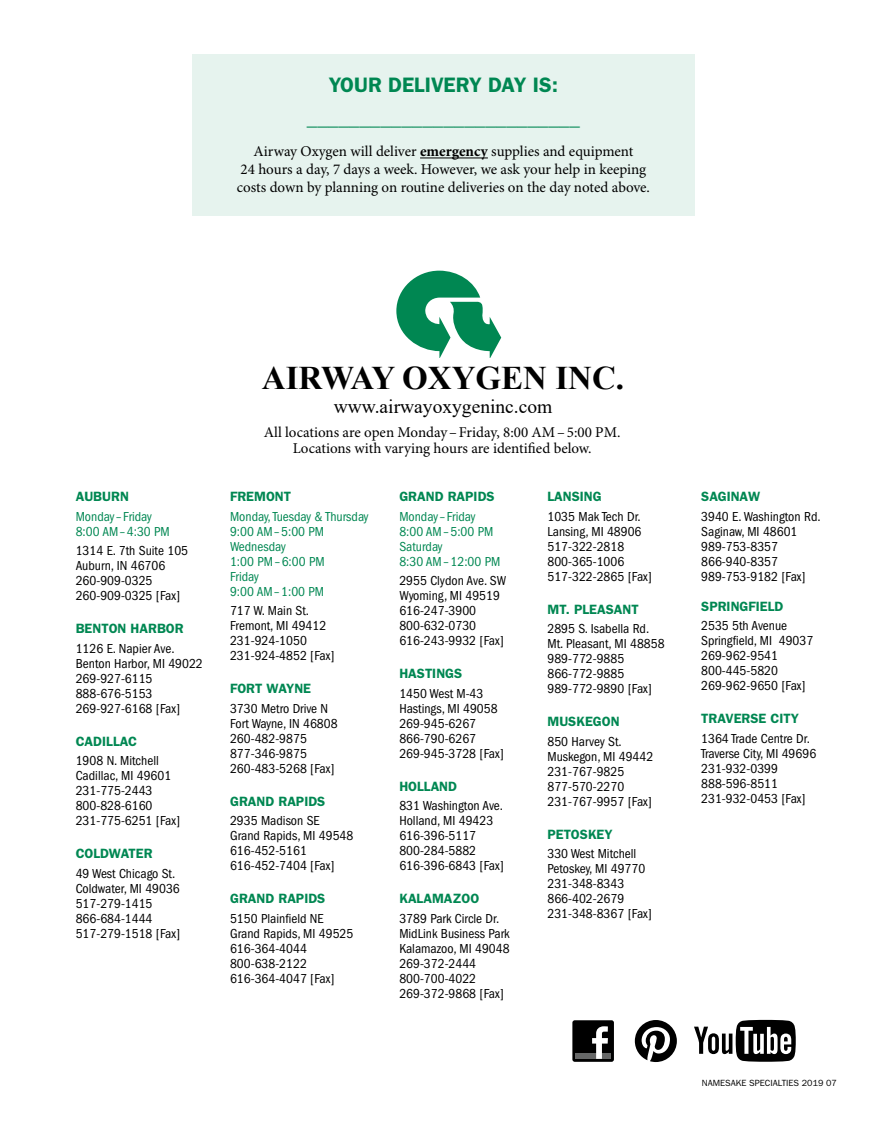
<style>
.page{position:relative;width:891px;height:1134px;background:#fff}
.page>*{position:absolute;margin:0;border:0;box-sizing:border-box;transform-origin:0 0}
.t1{font:700 33px "Times New Roman";color:#000}
.t2{font:600 21px/33px "ITC Franklin Gothic Std";color:#008752;text-align:center}
.t3{font:19.5px "Times New Roman";color:#000}
.t4{font:15px/18px "Minion Pro";letter-spacing:-.005em;color:#000;text-align:center}
.t5{font:condensed 13.5px/15px "ITC Franklin Gothic Std";color:#000}
.t6{font:600 13.5px "ITC Franklin Gothic Std";color:#008752}
.t7{font:condensed 13.5px/15px "ITC Franklin Gothic Std";color:#008752}
.t8{font:9px "ITC Franklin Gothic Std";color:#000}
.s1{font-weight:700}
</style>
<div class="page">
<svg style="left:396px;top:271px;width:105px;height:86px"></svg>
<div style="left:192px;top:54px;width:503px;height:162px;background:#e6f3ee"></div>
<hr style="left:420px;top:158px;width:68px;height:1px;background:#000">
<div style="left:572px;top:1020px;width:42px;height:42px;background:#000;border-radius:2px"></div>
<div style="left:575px;top:1053px;width:36px;height:6px;background:#666767"></div>
<svg style="left:592px;top:1026px;width:16px;height:33px"></svg>
<svg style="left:694px;top:1020px;width:102px;height:42px"></svg>
<svg style="left:635px;top:1020px;width:42px;height:42px"></svg>
<h2 class="t2" style="left:307px;top:68px;width:275px">YOUR DELIVERY DAY IS: __________________________</h2>
<p class="t4" style="left:237px;top:143px;width:415px">Airway Oxygen will deliver <span class="s1">emergency</span> supplies and equipment<br>24 hours a day, 7 days a week. However, we ask your help in keeping costs down by planning on routine deliveries on the day noted above.</p>
<p class="t6" style="left:76px;top:489px;width:55px">AUBURN</p>
<p class="t7" style="left:76px;top:509px;width:96px">Monday– Friday<br>8:00 AM–4:30 PM</p>
<p class="t5" style="left:76px;top:543px;width:114px">1314 E. 7th Suite 105<br>Auburn, IN 46706<br>260-909-0325<br>260-909-0325 [Fax]</p>
<p class="t6" style="left:76px;top:621px;width:109px">BENTON HARBOR</p>
<p class="t5" style="left:76px;top:641px;width:129px">1126 E. Napier Ave.<br>Benton Harbor, MI 49022<br>269-927-6115<br>888-676-5153<br>269-927-6168 [Fax]</p>
<p class="t6" style="left:76px;top:733px;width:63px">CADILLAC</p>
<p class="t5" style="left:76px;top:753px;width:106px">1908 N. Mitchell<br>Cadillac, MI 49601<br>231-775-2443<br>800-828-6160<br>231-775-6251 [Fax]</p>
<p class="t6" style="left:76px;top:846px;width:78px">COLDWATER</p>
<p class="t5" style="left:76px;top:866px;width:106px">49 West Chicago St.<br>Coldwater, MI 49036<br>517-279-1415<br>866-684-1444<br>517-279-1518 [Fax]</p>
<h1 class="t1" style="left:262px;top:355px;width:364px">AIRWAY OXYGEN INC.</h1>
<h3 class="t3" style="left:334px;top:393px;width:220px">www.airwayoxygeninc.com</h3>
<p class="t4" style="left:264px;top:424px;width:358px;line-height:16.5px">All locations are open Monday–Friday, 8:00 AM–5:00 PM.<br>Locations with varying hours are identified below.</p>
<p class="t6" style="left:548px;top:489px;width:56px">LANSING</p>
<p class="t5" style="left:548px;top:509px;width:106px">1035 Mak Tech Dr.<br>Lansing, MI 48906<br>517-322-2818<br>800-365-1006<br>517-322-2865 [Fax]</p>
<p class="t6" style="left:548px;top:601px;width:93px">MT. PLEASANT</p>
<p class="t5" style="left:548px;top:621px;width:119px">2895 S. Isabella Rd.<br>Mt. Pleasant, MI 48858<br>989-772-9885<br>866-772-9885<br>989-772-9890 [Fax]</p>
<p class="t6" style="left:548px;top:714px;width:74px">MUSKEGON</p>
<p class="t5" style="left:548px;top:734px;width:107px">850 Harvey St.<br>Muskegon, MI 49442<br>231-767-9825<br>877-570-2270<br>231-767-9957 [Fax]</p>
<p class="t6" style="left:548px;top:826px;width:67px">PETOSKEY</p>
<p class="t5" style="left:548px;top:846px;width:106px">330 West Mitchell<br>Petoskey, MI 49770<br>231-348-8343<br>866-402-2679<br>231-348-8367 [Fax]</p>
<p class="t6" style="left:399px;top:489px;width:97px">GRAND RAPIDS</p>
<p class="t7" style="left:399px;top:509px;width:103px">Monday– Friday<br>8:00 AM–5:00 PM<br>Saturday<br>8:30 AM–12:00 PM</p>
<p class="t5" style="left:399px;top:573px;width:108px">2955 Clydon Ave. SW<br>Wyoming, MI 49519<br>616-247-3900<br>800-632-0730<br>616-243-9932 [Fax]</p>
<p class="t6" style="left:399px;top:665px;width:64px">HASTINGS</p>
<p class="t5" style="left:399px;top:686px;width:106px">1450 West M-43<br>Hastings, MI 49058<br>269-945-6267<br>866-790-6267<br>269-945-3728 [Fax]</p>
<p class="t6" style="left:399px;top:778px;width:59px">HOLLAND</p>
<p class="t5" style="left:399px;top:798px;width:106px">831 Washington Ave.<br>Holland, MI 49423<br>616-396-5117<br>800-284-5882<br>616-396-6843 [Fax]</p>
<p class="t6" style="left:399px;top:890px;width:81px">KALAMAZOO</p>
<p class="t5" style="left:399px;top:911px;width:112px">3789 Park Circle Dr.<br>MidLink Business Park<br>Kalamazoo, MI 49048<br>269-372-2444<br>800-700-4022<br>269-372-9868 [Fax]</p>
<p class="t6" style="left:230px;top:489px;width:63px">FREMONT</p>
<p class="t7" style="left:230px;top:509px;width:140px">Monday, Tuesday &amp; Thursday<br>9:00 AM–5:00 PM<br>Wednesday<br>1:00 PM–6:00 PM<br>Friday<br>9:00 AM–1:00 PM</p>
<p class="t5" style="left:230px;top:603px;width:106px">717 W. Main St.<br>Fremont, MI 49412<br>231-924-1050<br>231-924-4852 [Fax]</p>
<p class="t6" style="left:230px;top:681px;width:83px">FORT WAYNE</p>
<p class="t5" style="left:230px;top:701px;width:109px">3730 Metro Drive N<br>Fort Wayne, IN 46808<br>260-482-9875<br>877-346-9875<br>260-483-5268 [Fax]</p>
<p class="t6" style="left:230px;top:793px;width:97px">GRAND RAPIDS</p>
<p class="t5" style="left:230px;top:813px;width:125px">2935 Madison SE<br>Grand Rapids, MI 49548<br>616-452-5161<br>616-452-7404 [Fax]</p>
<p class="t6" style="left:230px;top:891px;width:97px">GRAND RAPIDS</p>
<p class="t5" style="left:230px;top:911px;width:125px">5150 Plainfield NE<br>Grand Rapids, MI 49525<br>616-364-4044<br>800-638-2122<br>616-364-4047 [Fax]</p>
<p class="t6" style="left:701px;top:489px;width:60px">SAGINAW</p>
<p class="t5" style="left:701px;top:509px;width:121px">3940 E. Washington Rd.<br>Saginaw, MI 48601<br>989-753-8357<br>866-940-8357<br>989-753-9182 [Fax]</p>
<p class="t6" style="left:701px;top:598px;width:84px">SPRINGFIELD</p>
<p class="t5" style="left:701px;top:618px;width:114px">2535 5th Avenue<br>Springfield, MI 49037<br>269-962-9541<br>800-445-5820<br>269-962-9650 [Fax]</p>
<p class="t6" style="left:701px;top:711px;width:99px">TRAVERSE CITY</p>
<p class="t5" style="left:701px;top:731px;width:117px">1364 Trade Centre Dr.<br>Traverse City, MI 49696<br>231-932-0399<br>888-596-8511<br>231-932-0453 [Fax]</p>
<p class="t8" style="left:702px;top:1078px;width:137px">NAMESAKE SPECIALTIES 2019 07</p>
</div>
